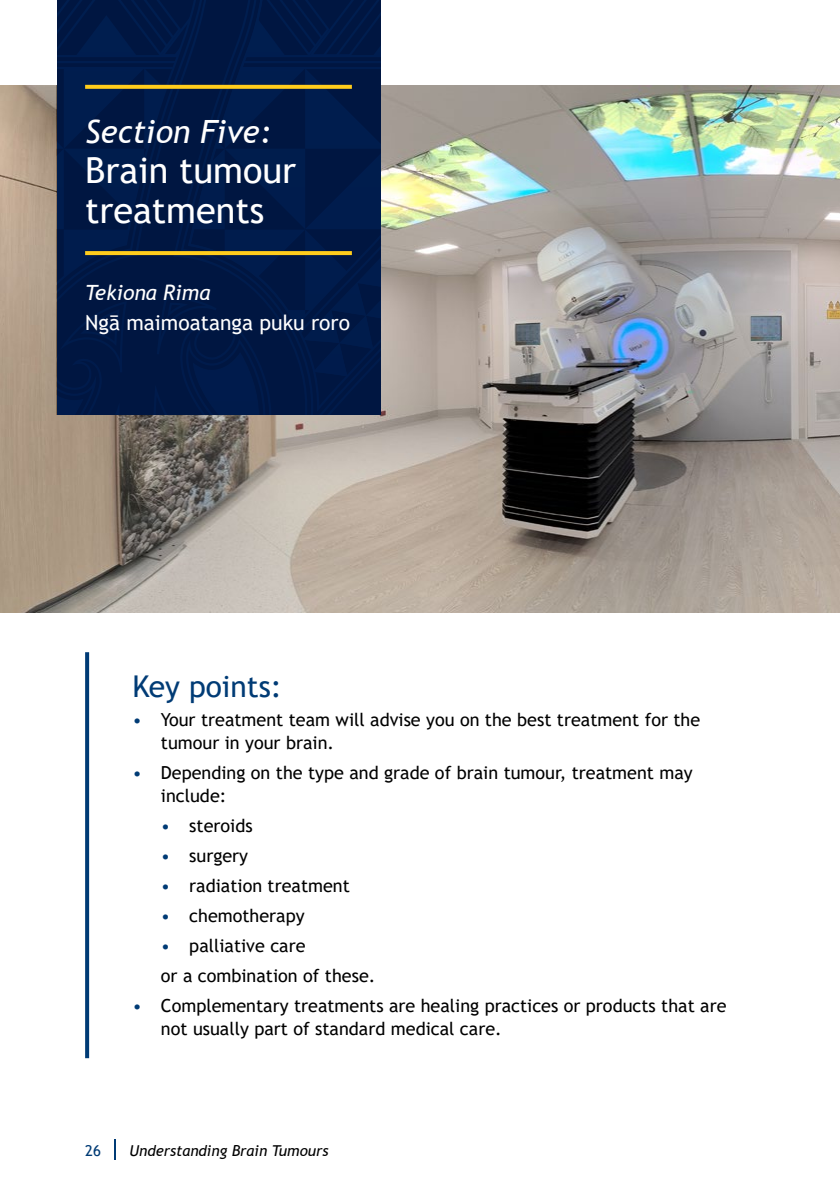
<style>
.page{position:relative;width:840px;height:1191px;background:#fff}
.page>*{position:absolute;margin:0;border:0;box-sizing:border-box;transform-origin:0 0}
.t1{font:36px/40px "Trebuchet MS";color:#fff}
.t2{font:italic 32px "Trebuchet MS";color:#fff}
.t3{font:30px "Trebuchet MS";color:#003b75}
.t4{font:21px "Trebuchet MS";color:#fff}
.t5{font:italic 21px "Trebuchet MS";color:#fff}
.t6{font:18px/23px "Trebuchet MS";color:#000}
.t7{font:italic 15px "Trebuchet MS";color:#000}
.t8{font:15px "Trebuchet MS";color:#003b75}
.s1{color:#003b75}
.s2{color:#fff}
</style>
<div class="page">
<img style="left:0;top:85px;width:839px;height:527px">
<svg style="left:57px;top:0;width:323px;height:414px;background:#001845"></svg>
<hr style="left:57px;top:67px;width:115px;height:2px;background:#fff">
<hr style="left:57px;top:55px;width:121px;height:2px;background:#fff">
<hr style="left:57px;top:61px;width:118px;height:2px;background:#fff">
<hr style="left:241px;top:67px;width:139px;height:2px;background:#fff">
<hr style="left:245px;top:55px;width:135px;height:2px;background:#fff">
<hr style="left:243px;top:61px;width:137px;height:2px;background:#fff">
<svg style="left:85px;top:85px;width:266px;height:4px"></svg>
<svg style="left:85px;top:251px;width:266px;height:4px"></svg>
<svg style="left:85px;top:652px;width:4px;height:406px;background:#084179"></svg>
<hr style="left:114px;top:1139px;width:2px;height:20px;background:#003b75">
<h2 class="t2" style="left:85px;top:112px;width:188px">Section Five:</h2>
<h1 class="t1" style="left:85px;top:150px;width:212px">Brain tumour treatments</h1>
<p class="t5" style="left:85px;top:280px;width:127px">Tekiona Rima</p>
<p class="t4" style="left:85px;top:309px;width:266px">Ngā maimoatanga puku roro</p>
<h3 class="t3" style="left:132px;top:667px;width:151px">Key points:</h3>
<p class="t6" style="left:161px;top:707px;width:540px;text-indent:-28px"><span class="s1">•</span> Your treatment team will advise you on the best treatment for the tumour in your brain.</p>
<p class="t6" style="left:161px;top:761px;width:533px;text-indent:-28px"><span class="s1">•</span> Depending on the type and grade of brain tumour, treatment may include:</p>
<p class="t6" style="left:161px;top:814px;width:93px"><span class="s1">•</span> steroids</p>
<p class="t6" style="left:161px;top:844px;width:89px"><span class="s1">•</span> surgery</p>
<p class="t6" style="left:161px;top:874px;width:190px"><span class="s1">•</span> radiation treatment</p>
<p class="t6" style="left:161px;top:904px;width:145px"><span class="s1">•</span> chemotherapy</p>
<p class="t6" style="left:161px;top:934px;width:146px"><span class="s1">•</span> palliative care</p>
<p class="t6" style="left:132px;top:964px;width:244px"><span class="s2">•</span> or a combination of these.</p>
<p class="t6" style="left:161px;top:994px;width:567px;text-indent:-28px"><span class="s1">•</span> Complementary treatments are healing practices or products that are not usually part of standard medical care.</p>
<p class="t8" style="left:85px;top:1141px;width:17px">26</p>
<p class="t7" style="left:129px;top:1141px;width:200px">Understanding Brain Tumours</p>
</div>
